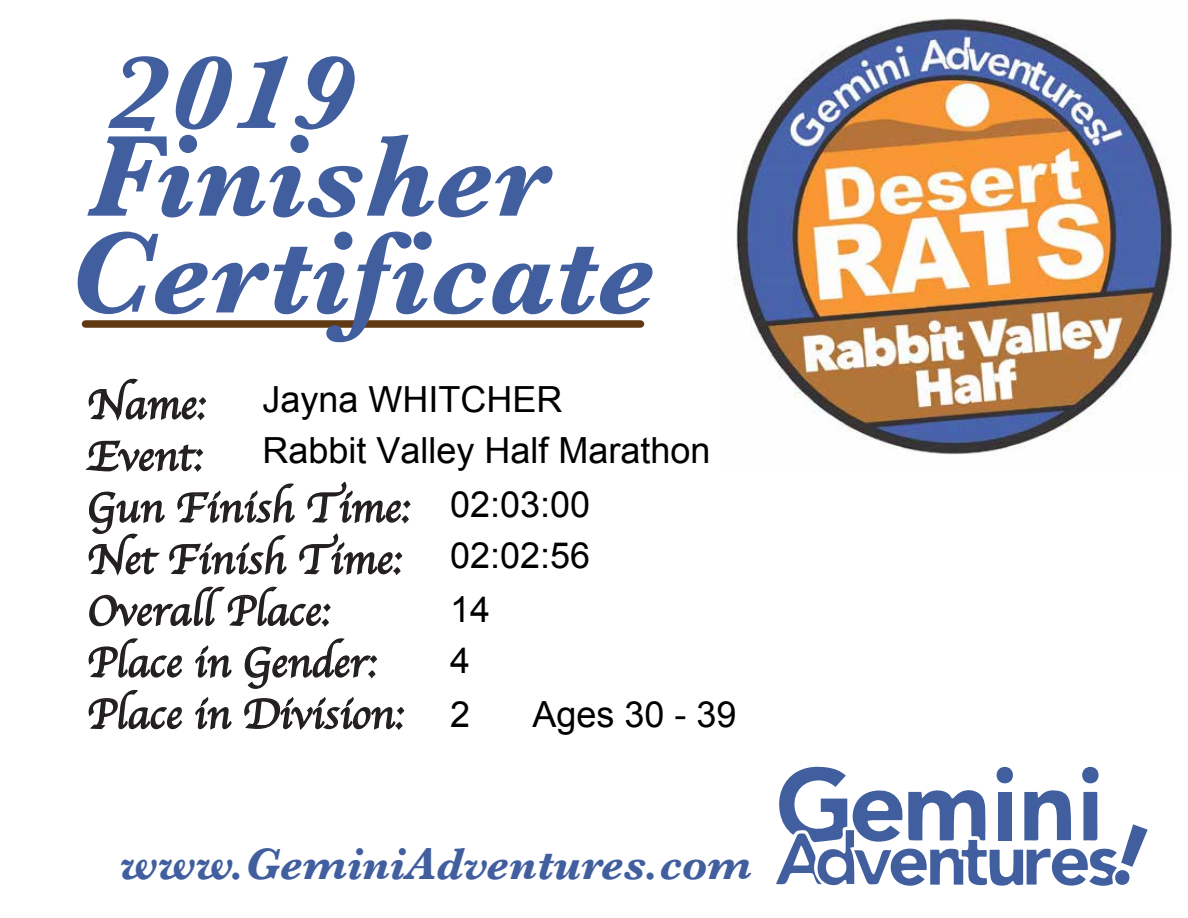
<style>
.page{position:relative;width:1188px;height:918px;background:#fff}
.page>*{position:absolute;margin:0;border:0;box-sizing:border-box;transform-origin:0 0}
.t1{font:italic 700 119.7px "Baskerville";color:#415e9f}
.t2{font:italic 700 105.75px "Baskerville";color:#415e9f;scale:1.12 1}
.t3{font:italic 700 46.05px "Baskerville";color:#415e9f}
.t4{font:43.05px/51.6px "Apple Chancery";color:#231f20}
.t5{font:36px "Arial";color:#000}
</style>
<div class="page">
<div style="left:86px;top:320px;width:554px;height:8px;background:#603913"></div>
<svg style="left:85px;top:378px;width:326px;height:352px"></svg>
<svg style="left:776px;top:766px;width:372px;height:120px"></svg>
<div style="left:1082px;top:767px;width:17px;height:16px;background:#415e9f;border-radius:50%"></div>
<div style="left:997px;top:767px;width:16px;height:16px;background:#415e9f;border-radius:50%"></div>
<div style="left:1115px;top:870px;width:15px;height:15px;background:#415e9f;border-radius:50%"></div>
<img style="left:735px;top:17px;width:439px;height:438px">
<h2 class="t2" style="left:105px;top:31px;width:223px">2019</h2>
<h1 class="t1" style="left:87px;top:106px;width:461px">Finisher</h1>
<h1 class="t1" style="left:67px;top:203px;width:589px">Certificate</h1>
<p class="t4" style="left:87px;top:378px;width:324px">Name:<br>Event:<br>Gun Finish Time:<br>Net Finish Time:<br>Overall Place:<br>Place in Gender:<br>Place in Division:</p>
<p class="t5" style="left:262px;top:380px;width:301px">Jayna WHITCHER</p>
<p class="t5" style="left:262px;top:431px;width:449px">Rabbit Valley Half Marathon</p>
<p class="t5" style="left:450px;top:485px;width:142px">02:03:00</p>
<p class="t5" style="left:450px;top:536px;width:142px">02:02:56</p>
<p class="t5" style="left:450px;top:590px;width:42px">14</p>
<p class="t5" style="left:450px;top:641px;width:22px">4</p>
<p class="t5" style="left:450px;top:695px;width:22px">2</p>
<p class="t5" style="left:532px;top:695px;width:205px">Ages 30 - 39</p>
<p class="t3" style="left:120px;top:837px;width:632px">www.GeminiAdventures.com</p>
</div>
